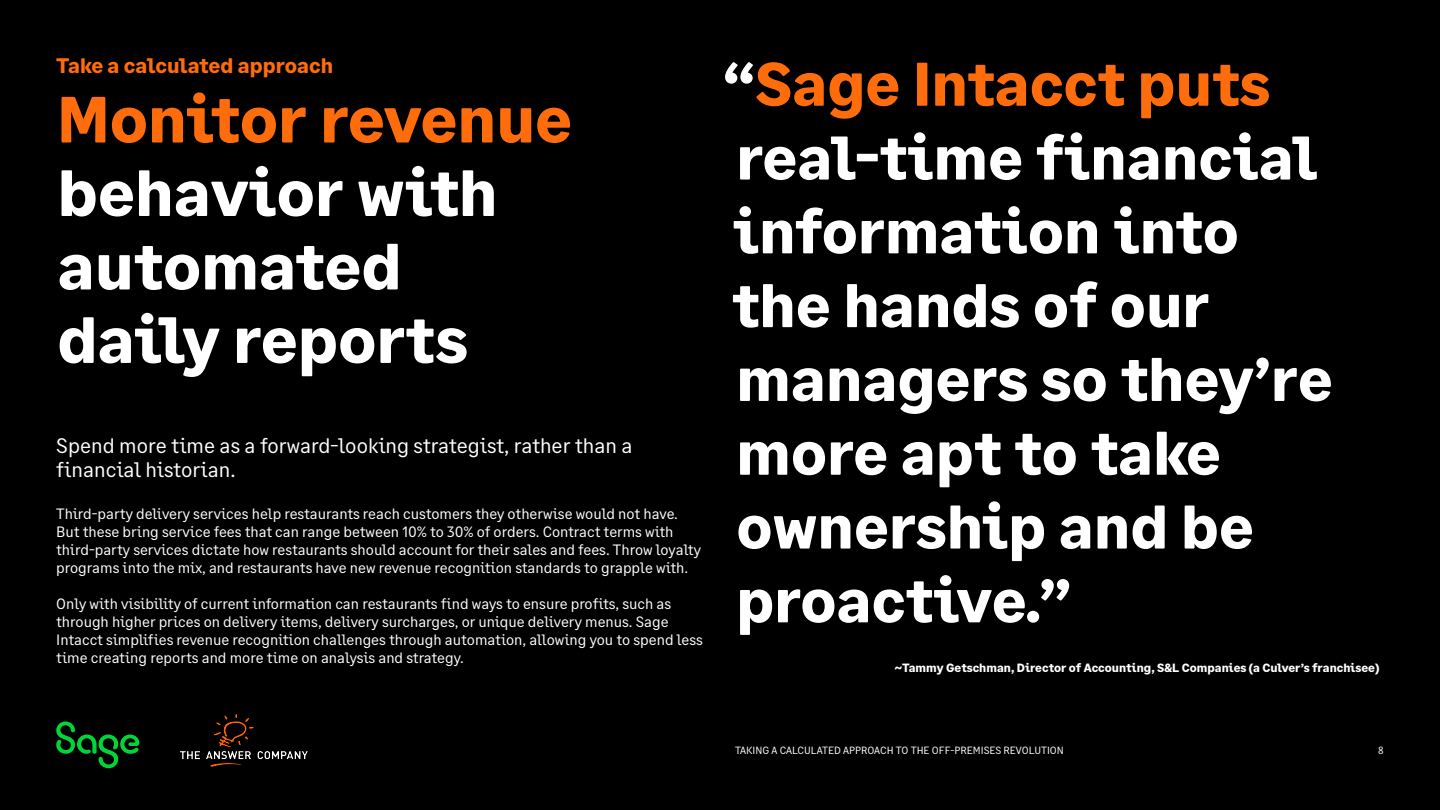
<style>
.page{position:relative;width:1440px;height:810px;background:#000}
.page>*{position:absolute;margin:0;border:0;box-sizing:border-box;transform-origin:0 0}
.t1{font:700 65.25px/73.5px "Sage Text";color:#fff}
.t2{font:700 65.25px "Sage Text";color:#ff6c0c}
.t3{font:700 61.5px/73.8px "Sage Text";color:#fff}
.t4{font:21px/24px "Sage Text";color:#fff}
.t5{font:700 21px "Sage Text";color:#ff6c0c}
.t6{font:15px/18px "Sage Text";color:#fff}
.t7{font:700 12px "Sage Text";color:#fff}
.t8{font:10.5px "Sage Text";color:#fff}
.s1{color:#ff6c0c}
</style>
<div class="page">
<svg style="left:56px;top:722px;width:83px;height:46px"></svg>
<img style="left:180px;top:715px;width:127px;height:51px">
<h3 class="t5" style="left:56px;top:53px;width:278px">Take a calculated approach</h3>
<h2 class="t3" style="left:723px;top:48px;width:612px">“<span class="s1">Sage Intacct puts </span>real-time financial information into the hands of our managers so they’re more apt to take ownership and be proactive.”</h2>
<p class="t7" style="left:895px;top:660px;width:486px">~Tammy Getschman, Director of Accounting, S&amp;L Companies (a Culver’s franchisee)</p>
<h1 class="t2" style="left:57px;top:79px;width:516px">Monitor revenue</h1>
<h1 class="t1" style="left:57px;top:158px;width:442px">behavior with automated daily reports</h1>
<h3 class="t4" style="left:56px;top:434px;width:578px">Spend more time as a forward-looking strategist, rather than a financial historian.</h3>
<p class="t6" style="left:56px;top:505px;width:646px">Third-party delivery services help restaurants reach customers they otherwise would not have.<br>But these bring service fees that can range between 10% to 30% of orders. Contract terms with third-party services dictate how restaurants should account for their sales and fees. Throw loyalty programs into the mix, and restaurants have new revenue recognition standards to grapple with.</p>
<p class="t6" style="left:56px;top:595px;width:648px">Only with visibility of current information can restaurants find ways to ensure profits, such as through higher prices on delivery items, delivery surcharges, or unique delivery menus. Sage Intacct simplifies revenue recognition challenges through automation, allowing you to spend less time creating reports and more time on analysis and strategy.</p>
<p class="t8" style="left:735px;top:744px;width:330px">TAKING A CALCULATED APPROACH TO THE OFF-PREMISES REVOLUTION</p>
<p class="t8" style="left:1378px;top:744px;width:7px">8</p>
</div>
